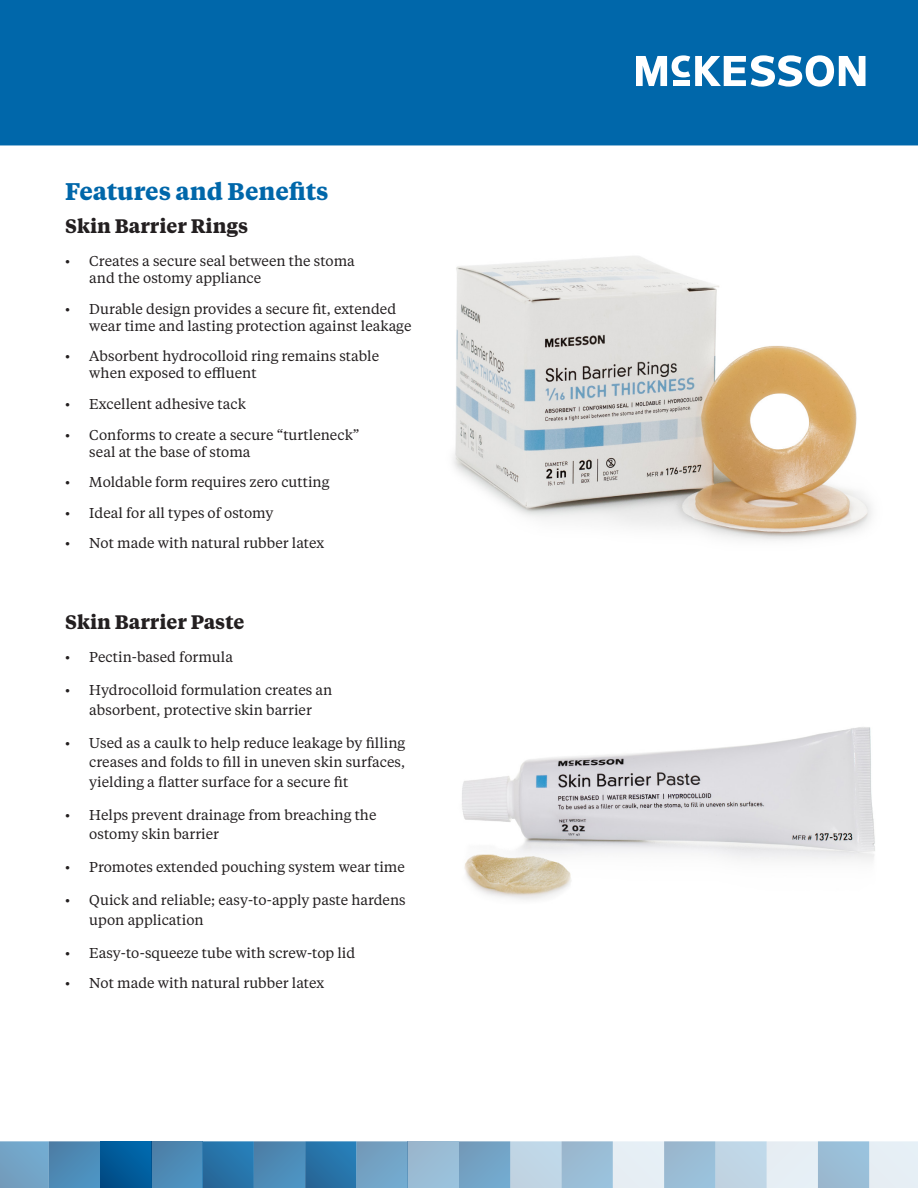
<style>
.page{position:relative;width:918px;height:1188px;background:#fff}
.page>*{position:absolute;margin:0;border:0;box-sizing:border-box;transform-origin:0 0}
.t1{font:700 24px "Tiempos Text";color:#0067aa}
.t2{font:700 19.5px "Tiempos Text";color:#231f20}
.t3{font:14.25px/19.5px "Tiempos Text";color:#231f20}
</style>
<div class="page">
<svg style="left:0;top:1141px;width:100px;height:47px;background:#6097be"></svg>
<div style="left:100px;top:1141px;width:51px;height:47px;background:linear-gradient(to right,#01508c,#0065a7)"></div>
<div style="left:151px;top:1141px;width:52px;height:47px;background:linear-gradient(to right,#4d83ac,#4d91bf)"></div>
<svg style="left:203px;top:1141px;width:205px;height:47px;background:#4585b3"></svg>
<div style="left:408px;top:1141px;width:51px;height:47px;background:#9abdd5"></div>
<svg style="left:459px;top:1141px;width:459px;height:47px;background:#b7d0e1"></svg>
<img style="left:453px;top:256px;width:419px;height:285px">
<img style="left:462px;top:727px;width:413px;height:173px">
<div style="left:0;top:0;width:918px;height:145px;background:#0067aa"></div>
<svg style="left:636px;top:55px;width:229px;height:32px"></svg>
<p class="t1" style="left:65px;top:174px;width:265px">Features and Benefits</p>
<p class="t2" style="left:65px;top:212px;width:184px">Skin Barrier Rings</p>
<p class="t3" style="left:89px;top:252px;width:267px;line-height:17.1px;text-indent:-24px">• Creates a secure seal between the stoma and the ostomy appliance</p>
<p class="t3" style="left:89px;top:299px;width:324px;line-height:17.1px;text-indent:-24px">• Durable design provides a secure fit, extended wear time and lasting protection against leakage</p>
<p class="t3" style="left:89px;top:347px;width:291px;line-height:17.1px;text-indent:-24px">• Absorbent hydrocolloid ring remains stable when exposed to effluent</p>
<p class="t3" style="left:65px;top:394px;width:182px">• Excellent adhesive tack</p>
<p class="t3" style="left:89px;top:425px;width:272px;line-height:17.1px;text-indent:-24px">• Conforms to create a secure “turtleneck” seal at the base of stoma</p>
<p class="t3" style="left:65px;top:472px;width:266px">• Moldable form requires zero cutting</p>
<p class="t3" style="left:65px;top:502px;width:210px">• Ideal for all types of ostomy</p>
<p class="t3" style="left:65px;top:533px;width:261px">• Not made with natural rubber latex</p>
<p class="t2" style="left:65px;top:609px;width:181px">Skin Barrier Paste</p>
<p class="t3" style="left:65px;top:647px;width:169px">• Pectin-based formula</p>
<p class="t3" style="left:65px;top:680px;width:269px;text-align:center">• Hydrocolloid formulation creates an absorbent, protective skin barrier</p>
<p class="t3" style="left:89px;top:732px;width:318px;text-align:justify;text-indent:-24px">• Used as a caulk to help reduce leakage by filling creases and folds to fill in uneven skin surfaces, yielding a flatter surface for a secure fit</p>
<p class="t3" style="left:89px;top:804px;width:289px;text-indent:-24px">• Helps prevent drainage from breaching the ostomy skin barrier</p>
<p class="t3" style="left:65px;top:857px;width:341px">• Promotes extended pouching system wear time</p>
<p class="t3" style="left:89px;top:890px;width:318px;text-indent:-24px">• Quick and reliable; easy-to-apply paste hardens upon application</p>
<p class="t3" style="left:65px;top:942px;width:292px">• Easy-to-squeeze tube with screw-top lid</p>
<p class="t3" style="left:65px;top:973px;width:261px">• Not made with natural rubber latex</p>
</div>
